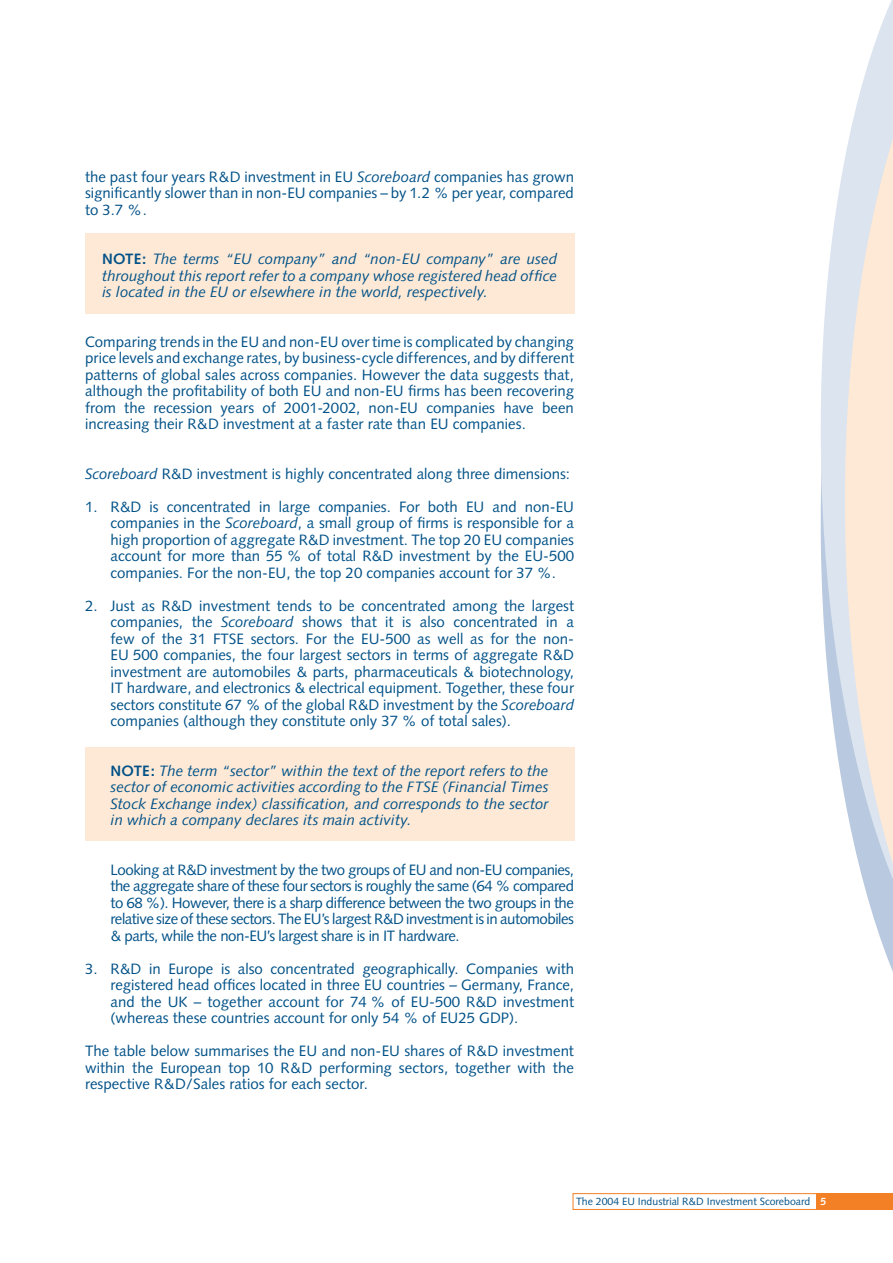
<style>
.page{position:relative;width:893px;height:1263px;background:#fff}
.page>*{position:absolute;margin:0;border:0;box-sizing:border-box;transform-origin:0 0}
.t1{font:15px/16.5px "Syntax";color:#005187;text-align:justify}
.t2{font:italic 15px/16.5px "Syntax";color:#005187;text-align:justify}
.t3{font:10.5px "Syntax";color:#005187}
.s1{font-style:italic}
.s2{font-weight:700;font-style:normal}
.s3{font-weight:700;color:#fff}
</style>
<div class="page">
<svg style="left:820px;top:159px;width:25px;height:640px;fill:#dbe4ef"></svg>
<svg style="left:845px;top:0;width:48px;height:972px;background:#eee7e2"></svg>
<div style="left:816px;top:1193px;width:77px;height:17px;background:#f48026"></div>
<div style="left:573px;top:1193px;width:244px;height:17px;border:1px solid #f48026"></div>
<div style="left:85px;top:747px;width:489px;height:94px;background:#fee9d6"></div>
<div style="left:85px;top:234px;width:489px;height:80px;background:#fee9d6"></div>
<p class="t1" style="left:85px;top:168px;width:490px">the past four years R&amp;D investment in EU <span class="s1">Scoreboard</span> companies has grown significantly slower than in non-EU companies – by 1.2 % per year, compared to 3.7 %.</p>
<p class="t2" style="left:102px;top:251px;width:456px"><span class="s2">NOTE:</span> The terms “EU company” and “non-EU company” are used throughout this report refer to a company whose registered head office is located in the EU or elsewhere in the world, respectively.</p>
<p class="t1" style="left:85px;top:333px;width:490px">Comparing trends in the EU and non-EU over time is complicated by changing price levels and exchange rates, by business-cycle differences, and by different patterns of global sales across companies. However the data suggests that, although the profitability of both EU and non-EU firms has been recovering from the recession years of 2001-2002, non-EU companies have been increasing their R&amp;D investment at a faster rate than EU companies.</p>
<p class="t1" style="left:85px;top:465px;width:486px"><span class="s1">Scoreboard</span> R&amp;D investment is highly concentrated along three dimensions:</p>
<p class="t1" style="left:111px;top:498px;width:465px;text-indent:-26px">1. R&amp;D is concentrated in large companies. For both EU and non-EU companies in the <span class="s1">Scoreboard</span>, a small group of firms is responsible for a high proportion of aggregate R&amp;D investment. The top 20 EU companies account for more than 55 % of total R&amp;D investment by the EU-500 companies. For the non-EU, the top 20 companies account for 37 %.</p>
<p class="t1" style="left:111px;top:597px;width:465px;text-indent:-26px">2. Just as R&amp;D investment tends to be concentrated among the largest companies, the <span class="s1">Scoreboard</span> shows that it is also concentrated in a few of the 31 FTSE sectors. For the EU-500 as well as for the non-EU 500 companies, the four largest sectors in terms of aggregate R&amp;D investment are automobiles &amp; parts, pharmaceuticals &amp; biotechnology, IT hardware, and electronics &amp; electrical equipment. Together, these four sectors constitute 67 % of the global R&amp;D investment by the <span class="s1">Scoreboard </span>companies (although they constitute only 37 % of total sales).</p>
<p class="t2" style="left:111px;top:762px;width:439px"><span class="s2">NOTE:</span> The term “sector” within the text of the report refers to the sector of economic activities according to the FTSE (Financial Times Stock Exchange index) classification, and corresponds to the sector in which a company declares its main activity.</p>
<p class="t1" style="left:111px;top:861px;width:465px">Looking at R&amp;D investment by the two groups of EU and non-EU companies, the aggregate share of these four sectors is roughly the same (64 % compared to 68 %). However, there is a sharp difference between the two groups in the relative size of these sectors. The EU’s largest R&amp;D investment is in automobiles &amp; parts, while the non-EU’s largest share is in IT hardware.</p>
<p class="t1" style="left:111px;top:960px;width:465px;text-indent:-26px">3. R&amp;D in Europe is also concentrated geographically. Companies with registered head offices located in three EU countries – Germany, France, and the UK – together account for 74 % of EU-500 R&amp;D investment (whereas these countries account for only 54 % of EU25 GDP).</p>
<p class="t1" style="left:85px;top:1043px;width:490px">The table below summarises the EU and non-EU shares of R&amp;D investment within the European top 10 R&amp;D performing sectors, together with the respective R&amp;D/Sales ratios for each sector.</p>
<p class="t3" style="left:576px;top:1195px;width:252px">The 2004 EU Industrial R&amp;D Investment Scoreboard <span class="s3">5</span></p>
</div>
